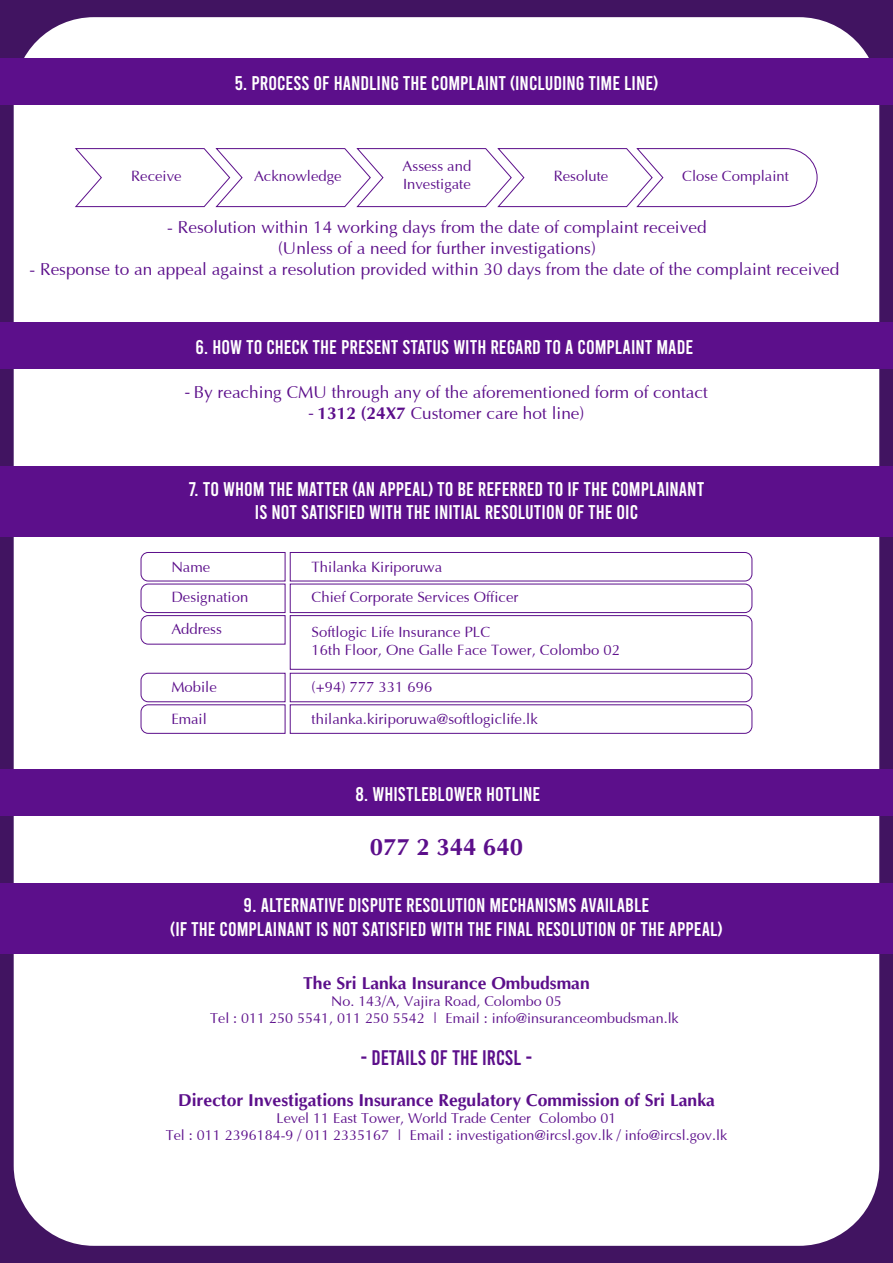
<style>
.page{position:relative;width:893px;height:1263px;background:#411461}
.page>*{position:absolute;margin:0;border:0;box-sizing:border-box;transform-origin:0 0}
.t1{font:700 24px "Optima";color:#5c0f8b}
.t2{font:21.15px "Bebas";color:#5c0f8b}
.t3{font:19.8px/23.9px "Bebas";color:#fff;text-align:center}
.t4{font:700 17.55px "Optima";color:#5c0f8b}
.t5{font:17.25px/20.7px "Optima";color:#5c0f8b;text-align:center}
.t6{font:14.85px/17.9px "Optima";color:#5c0f8b}
.t7{font:14.4px/17.2px "Optima";color:#5c0f8b;text-align:center}
.s1{font-family:"Myriad Pro"}
.s2{font-weight:700}
</style>
<div class="page">
<div style="left:14px;top:17px;width:865px;height:1229px;background:#fff;border-radius:80px"></div>
<div style="left:0;top:58px;width:893px;height:47px;background:#5c0f8b"></div>
<div style="left:0;top:322px;width:893px;height:47px;background:#5c0f8b"></div>
<div style="left:0;top:769px;width:893px;height:47px;background:#5c0f8b"></div>
<div style="left:0;top:466px;width:893px;height:71px;background:#5c0f8b"></div>
<div style="left:0;top:883px;width:893px;height:70px;background:#5c0f8b"></div>
<svg style="left:75px;top:148px;width:743px;height:60px"></svg>
<svg style="left:140px;top:552px;width:613px;height:182px"></svg>
<p class="t3" style="left:235px;top:71px;width:425px">5. PROCESS OF HANDLING THE COMPLAINT (INCLUDING TIME LINE)</p>
<p class="t6" style="left:403px;top:158px;width:70px">Assess and<br>Investigate</p>
<p class="t6" style="left:131px;top:168px;width:52px">Receive</p>
<p class="t6" style="left:254px;top:168px;width:89px">Acknowledge</p>
<p class="t6" style="left:554px;top:168px;width:56px">Resolute</p>
<p class="t6" style="left:682px;top:168px;width:108px">Close Complaint</p>
<p class="t5" style="left:167px;top:218px;width:541px">- Resolution within 14 working days from the date of complaint received (Unless of a need for further investigations)</p>
<p class="t5" style="left:30px;top:259px;width:811px">- Response to an appeal against a resolution provided within 30 days from the date of the complaint received</p>
<p class="t3" style="left:195px;top:335px;width:499px">6. HOW TO CHECK THE PRESENT STATUS WITH REGARD TO A COMPLAINT MADE</p>
<p class="t5" style="left:185px;top:382px;width:524px"><span class="s1">-</span> By reaching CMU through any of the aforementioned form of contact</p>
<p class="t5" style="left:309px;top:403px;width:277px"><span class="s1">-</span> <span class="s2">1312 (24X7</span> Customer care hot line)</p>
<p class="t3" style="left:189px;top:477px;width:517px">7. TO WHOM THE MATTER (AN APPEAL) TO BE REFERRED TO IF THE COMPLAINANT<br>IS NOT SATISFIED WITH THE INITIAL RESOLUTION OF THE OIC</p>
<p class="t6" style="left:171px;top:552px;width:78px;line-height:30.3px">Name<br>Designation</p>
<p class="t6" style="left:171px;top:621px;width:52px">Address</p>
<p class="t6" style="left:171px;top:671px;width:47px;line-height:32.5px">Mobile<br>Email</p>
<p class="t6" style="left:312px;top:552px;width:208px;line-height:30.3px">Thilanka Kiriporuwa<br>Chief Corporate Services Officer</p>
<p class="t6" style="left:312px;top:624px;width:310px">Softlogic Life Insurance PLC<br>16th Floor, One Galle Face Tower, Colombo 02</p>
<p class="t6" style="left:312px;top:671px;width:228px;line-height:32.5px">(+94) 777 331 696 thilanka.kiriporuwa@softlogiclife.lk</p>
<p class="t3" style="left:355px;top:782px;width:186px">8. WHISTLEBLOWER HOTLINE</p>
<p class="t1" style="left:370px;top:833px;width:155px">077 2 344 640</p>
<p class="t3" style="left:170px;top:893px;width:554px">9. ALTERNATIVE DISPUTE RESOLUTION MECHANISMS AVAILABLE<br>(IF THE COMPLAINANT IS NOT SATISFIED WITH THE FINAL RESOLUTION OF THE APPEAL)</p>
<p class="t4" style="left:303px;top:973px;width:288px">The Sri Lanka Insurance Ombudsman</p>
<p class="t7" style="left:210px;top:993px;width:470px">No. 143/A, Vajira Road, Colombo 05<br>Tel : 011 250 5541, 011 250 5542 | Email : info@insuranceombudsman.lk</p>
<p class="t2" style="left:361px;top:1047px;width:173px">- DETAILS OF THE IRCSL -</p>
<p class="t4" style="left:178px;top:1090px;width:538px">Director Investigations Insurance Regulatory Commission of Sri Lanka</p>
<p class="t7" style="left:166px;top:1110px;width:563px">Level 11 East Tower, World Trade Center Colombo 01<br>Tel : 011 2396184-9 / 011 2335167 | Email : investigation@ircsl.gov.lk / info@ircsl.gov.lk</p>
</div>
